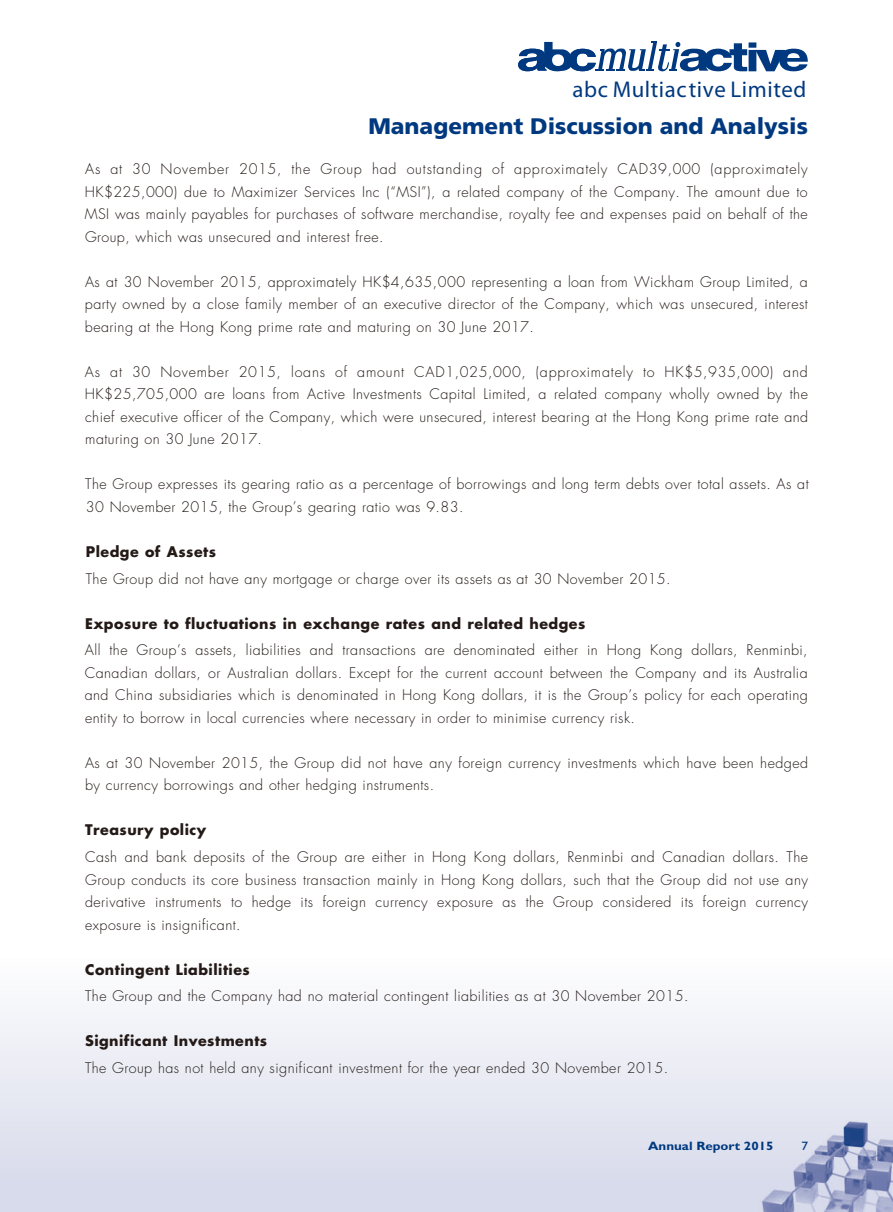
<style>
.page{position:relative;width:893px;height:1212px;background:#fff}
.page>*{position:absolute;margin:0;border:0;box-sizing:border-box;transform-origin:0 0}
.t1{font:22.8px "Myriad Pro";letter-spacing:.025em;color:#003980}
.t2{font:900 22.5px "Frutiger LT Std";color:#003980}
.t3{font:300 14.25px/22.5px "Futura Std";letter-spacing:.03em;color:#231916;text-align:justify}
.t4{font:700 14.25px "Futura Std";letter-spacing:.035em;color:#231916}
.t5{font:700 12.15px "Gill Sans Std";color:#003980;scale:1.1 1}
.t6{font:12.15px "Gill Sans Std";color:#003980;scale:1.1 1}
</style>
<div class="page">
<div style="left:0;top:959px;width:893px;height:253px;background:linear-gradient(to bottom,#fdfdfe,#d4d7e9)"></div>
<img style="left:730px;top:1022px;width:163px;height:190px">
<svg style="left:518px;top:42px;width:290px;height:30px"></svg>
<h1 class="t1" style="left:572px;top:75px;width:235px">abc Multiactive Limited</h1>
<h2 class="t2" style="left:368px;top:112px;width:441px">Management Discussion and Analysis</h2>
<p class="t3" style="left:85px;top:158px;width:724px">As at 30 November 2015, the Group had outstanding of approximately CAD39,000 (approximately HK$225,000) due to Maximizer Services Inc (“MSI”), a related company of the Company. The amount due to MSI was mainly payables for purchases of software merchandise, royalty fee and expenses paid on behalf of the Group, which was unsecured and interest free.</p>
<p class="t3" style="left:85px;top:271px;width:724px">As at 30 November 2015, approximately HK$4,635,000 representing a loan from Wickham Group Limited, a party owned by a close family member of an executive director of the Company, which was unsecured, interest bearing at the Hong Kong prime rate and maturing on 30 June 2017.</p>
<p class="t3" style="left:85px;top:361px;width:725px">As at 30 November 2015, loans of amount CAD1,025,000, (approximately to HK$5,935,000) and HK$25,705,000 are loans from Active Investments Capital Limited, a related company wholly owned by the chief executive officer of the Company, which were unsecured, interest bearing at the Hong Kong prime rate and maturing on 30 June 2017.</p>
<p class="t3" style="left:85px;top:473px;width:725px">The Group expresses its gearing ratio as a percentage of borrowings and long term debts over total assets. As at<br>30 November 2015, the Group’s gearing ratio was 9.83.</p>
<p class="t4" style="left:86px;top:542px;width:132px">Pledge of Assets</p>
<p class="t3" style="left:86px;top:568px;width:586px">The Group did not have any mortgage or charge over its assets as at 30 November 2015.</p>
<p class="t4" style="left:85px;top:614px;width:502px">Exposure to fluctuations in exchange rates and related hedges</p>
<p class="t3" style="left:85px;top:639px;width:725px">All the Group’s assets, liabilities and transactions are denominated either in Hong Kong dollars, Renminbi, Canadian dollars, or Australian dollars. Except for the current account between the Company and its Australia and China subsidiaries which is denominated in Hong Kong dollars, it is the Group’s policy for each operating entity to borrow in local currencies where necessary in order to minimise currency risk.</p>
<p class="t3" style="left:85px;top:752px;width:724px">As at 30 November 2015, the Group did not have any foreign currency investments which have been hedged by currency borrowings and other hedging instruments.</p>
<p class="t4" style="left:85px;top:820px;width:123px">Treasury policy</p>
<p class="t3" style="left:85px;top:846px;width:724px">Cash and bank deposits of the Group are either in Hong Kong dollars, Renminbi and Canadian dollars. The Group conducts its core business transaction mainly in Hong Kong dollars, such that the Group did not use any derivative instruments to hedge its foreign currency exposure as the Group considered its foreign currency exposure is insignificant.</p>
<p class="t4" style="left:85px;top:960px;width:166px">Contingent Liabilities</p>
<p class="t3" style="left:85px;top:985px;width:605px">The Group and the Company had no material contingent liabilities as at 30 November 2015.</p>
<p class="t4" style="left:85px;top:1031px;width:184px">Significant Investments</p>
<p class="t3" style="left:85px;top:1057px;width:585px">The Group has not held any significant investment for the year ended 30 November 2015.</p>
<p class="t5" style="left:648px;top:1139px;width:115px">Annual Report 2015</p>
<p class="t6" style="left:801px;top:1139px;width:8px">7</p>
</div>
